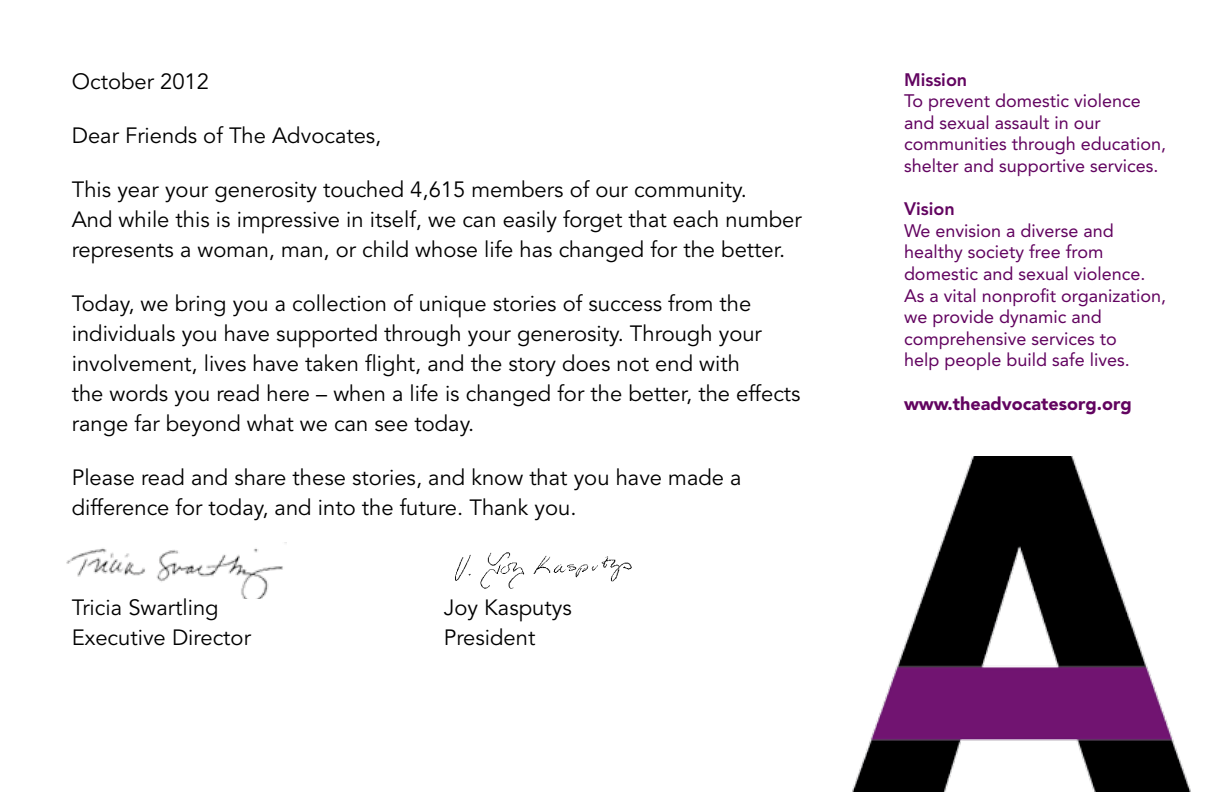
<style>
.page{position:relative;width:1224px;height:792px;background:#fff}
.page>*{position:absolute;margin:0;border:0;box-sizing:border-box;transform-origin:0 0}
.t1{font:22px/30px "Avenir";color:#000}
.t2{font:18px/21.6px "Avenir";color:#620460}
.t3{font:900 18px "Avenir";color:#620460}
.t4{font:800 18px "Avenir";color:#620460}
</style>
<div class="page">
<img style="left:852px;top:456px;width:339px;height:336px">
<img style="left:66px;top:542px;width:220px;height:56px">
<img style="left:455px;top:552px;width:177px;height:37px">
<p class="t1" style="left:72px;top:67px;width:139px">October 2012</p>
<p class="t1" style="left:72px;top:121px;width:311px">Dear Friends of The Advocates,</p>
<p class="t1" style="left:72px;top:175px;width:732px">This year your generosity touched 4,615 members of our community.<br>And while this is impressive in itself, we can easily forget that each number represents a woman, man, or child whose life has changed for the better.</p>
<p class="t1" style="left:72px;top:289px;width:730px">Today, we bring you a collection of unique stories of success from the individuals you have supported through your generosity. Through your involvement, lives have taken flight, and the story does not end with<br>the words you read here – when a life is changed for the better, the effects range far beyond what we can see today.</p>
<p class="t1" style="left:72px;top:463px;width:671px">Please read and share these stories, and know that you have made a difference for today, and into the future. Thank you.</p>
<p class="t1" style="left:72px;top:593px;width:148px">Tricia Swartling</p>
<p class="t1" style="left:444px;top:593px;width:129px">Joy Kasputys</p>
<p class="t1" style="left:72px;top:623px;width:181px">Executive Director</p>
<p class="t1" style="left:444px;top:623px;width:93px">President</p>
<p class="t4" style="left:904px;top:69px;width:65px">Mission</p>
<p class="t2" style="left:904px;top:90px;width:264px">To prevent domestic violence and sexual assault in our communities through education, shelter and supportive services.</p>
<p class="t4" style="left:904px;top:198px;width:52px">Vision</p>
<p class="t2" style="left:904px;top:220px;width:264px">We envision a diverse and healthy society free from domestic and sexual violence.<br>As a vital nonprofit organization, we provide dynamic and comprehensive services to<br>help people build safe lives.</p>
<p class="t3" style="left:904px;top:393px;width:229px">www.theadvocatesorg.org</p>
</div>
